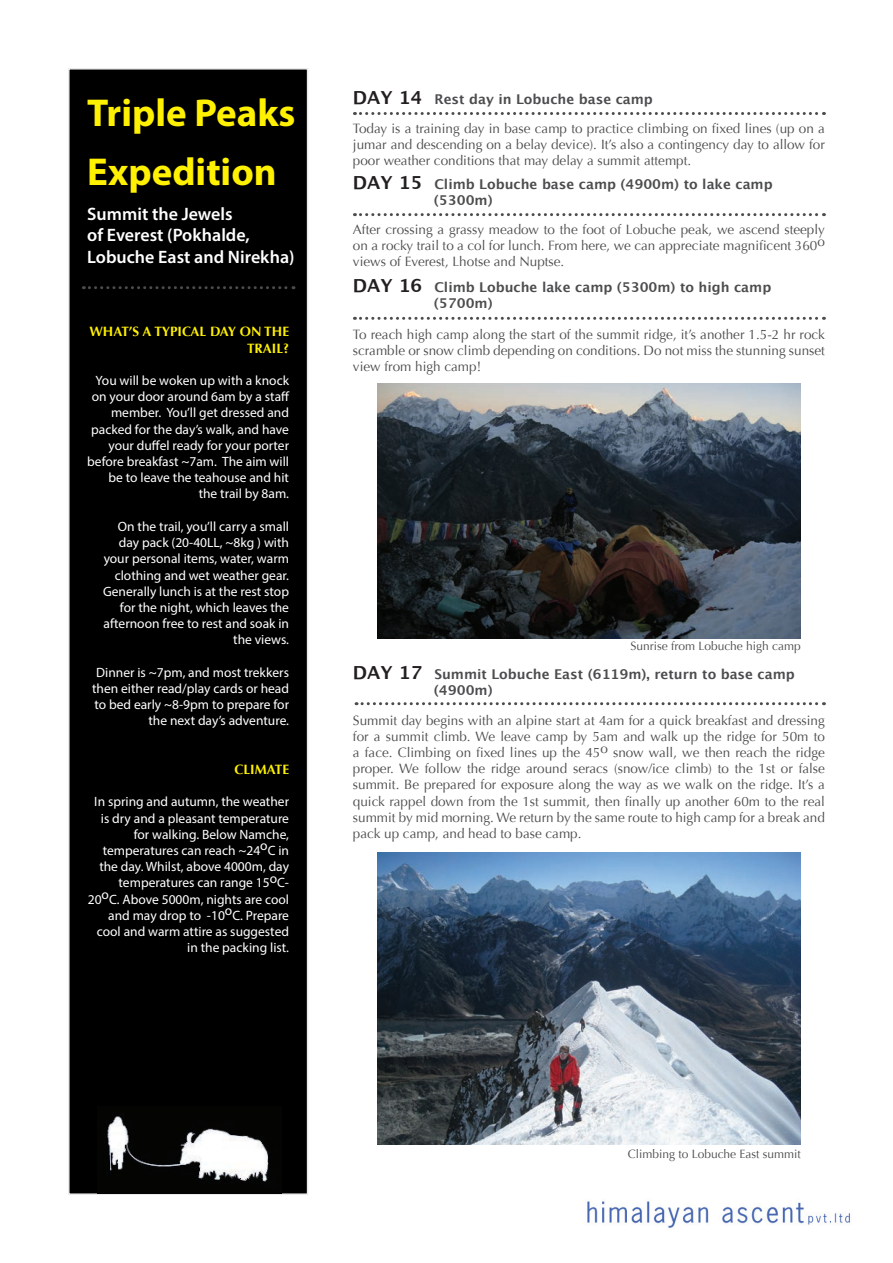
<style>
.page{position:relative;width:893px;height:1263px;background:#fff}
.page>*{position:absolute;margin:0;border:0;box-sizing:border-box;transform-origin:0 0}
.t1{font:700 39px/58.5px "Myriad Pro";color:#fff101}
.t2{font:600 18px/21.6px "Myriad Pro";color:#fff}
.t3{font:13.5px/16.2px "Optima";color:#4b4c4d;text-align:justify}
.t4{font:13.5px/16.2px "Myriad Pro";color:#fff;text-align:right}
.t5{font:700 13.5px/16.2px "Lucida Grande";color:#4b4c4d}
.t6{font:700 13.5px/16.2px "Optima";color:#fff101;text-align:right}
.t7{font:12px "Optima";color:#4b4c4d}
.s1{font-size:18px;color:#231f20}
</style>
<div class="page">
<div style="left:68px;top:68px;width:240px;height:1127px;background:#000;border:2px solid #ececee"></div>
<img style="left:97px;top:1114px;width:184px;height:79px">
<img style="left:587px;top:1201px;width:263px;height:27px">
<svg style="left:83px;top:286px;width:211px;height:3px"></svg>
<svg style="left:354px;top:112px;width:470px;height:3px"></svg>
<svg style="left:354px;top:317px;width:470px;height:3px"></svg>
<img style="left:377px;top:383px;width:424px;height:255px">
<svg style="left:356px;top:702px;width:468px;height:3px"></svg>
<svg style="left:354px;top:213px;width:470px;height:3px"></svg>
<img style="left:377px;top:853px;width:424px;height:292px">
<h1 class="t1" style="left:87px;top:83px;width:210px">Triple Peaks<br>Expedition</h1>
<h2 class="t2" style="left:87px;top:202px;width:209px">Summit the Jewels<br>of Everest (Pokhalde,<br>Lobuche East and Nirekha)</h2>
<p class="t6" style="left:89px;top:324px;width:201px">WHAT’S A TYPICAL DAY ON THE<br>TRAIL?</p>
<p class="t4" style="left:87px;top:372px;width:204px">You will be woken up with a knock on your door around 6am by a staff member. You’ll get dressed and packed for the day’s walk, and have your duffel ready for your porter before breakfast ~7am. The aim will be to leave the teahouse and hit the trail by 8am.</p>
<p class="t4" style="left:103px;top:518px;width:188px">On the trail, you’ll carry a small day pack (20-40LL, ~8kg ) with your personal items, water, warm clothing and wet weather gear.<br>Generally lunch is at the rest stop for the night, which leaves the afternoon free to rest and soak in the views.</p>
<p class="t4" style="left:92px;top:664px;width:199px">Dinner is ~7pm, and most trekkers then either read/play cards or head to bed early ~8-9pm to prepare for the next day’s adventure.</p>
<p class="t6" style="left:235px;top:761px;width:56px">CLIMATE</p>
<p class="t4" style="left:88px;top:793px;width:203px">In spring and autumn, the weather is dry and a pleasant temperature for walking. Below Namche, temperatures can reach ~24oC in the day. Whilst, above 4000m, day temperatures can range 15oC-<br>20oC. Above 5000m, nights are cool and may drop to -10oC. Prepare cool and warm attire as suggested in the packing list.</p>
<p class="t5" style="left:353px;top:91px;width:301px"><span class="s1">Day 14</span> Rest day in Lobuche base camp</p>
<p class="t3" style="left:353px;top:120px;width:474px">Today is a training day in base camp to practice climbing on fixed lines (up on a jumar and descending on a belay device). It’s also a contingency day to allow for poor weather conditions that may delay a summit attempt.</p>
<p class="t5" style="left:434px;top:175px;width:340px;text-indent:-81px"><span class="s1">Day 15</span> Climb Lobuche base camp (4900m) to lake camp (5300m)</p>
<p class="t3" style="left:353px;top:222px;width:473px">After crossing a grassy meadow to the foot of Lobuche peak, we ascend steeply on a rocky trail to a col for lunch. From here, we can appreciate magnificent 360o views of Everest, Lhotse and Nuptse.</p>
<p class="t5" style="left:434px;top:279px;width:339px;text-indent:-81px"><span class="s1">Day 16</span> Climb Lobuche lake camp (5300m) to high camp (5700m)</p>
<p class="t3" style="left:353px;top:326px;width:473px">To reach high camp along the start of the summit ridge, it’s another 1.5-2 hr rock scramble or snow climb depending on conditions. Do not miss the stunning sunset view from high camp!</p>
<p class="t7" style="left:630px;top:639px;width:172px">Sunrise from Lobuche high camp</p>
<p class="t5" style="left:434px;top:666px;width:362px;text-indent:-81px"><span class="s1">Day 17</span> Summit Lobuche East (6119m), return to base camp (4900m)</p>
<p class="t3" style="left:353px;top:712px;width:474px">Summit day begins with an alpine start at 4am for a quick breakfast and dressing for a summit climb. We leave camp by 5am and walk up the ridge for 50m to a face. Climbing on fixed lines up the 45o snow wall, we then reach the ridge proper. We follow the ridge around seracs (snow/ice climb) to the 1st or false summit. Be prepared for exposure along the way as we walk on the ridge. It’s a quick rappel down from the 1st summit, then finally up another 60m to the real summit by mid morning. We return by the same route to high camp for a break and pack up camp, and head to base camp.</p>
<p class="t7" style="left:628px;top:1147px;width:175px">Climbing to Lobuche East summit</p>
</div>
